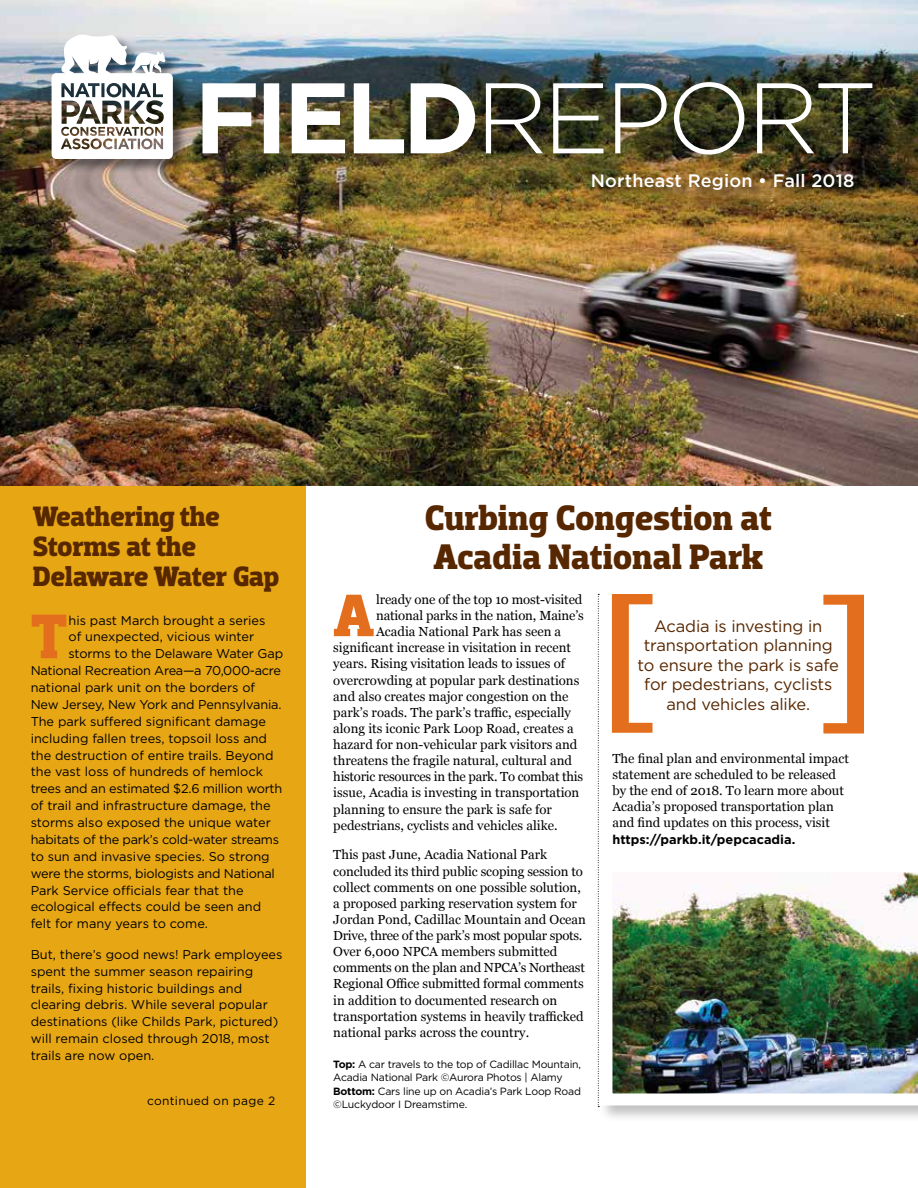
<style>
.page{position:relative;width:918px;height:1188px;background:#fff}
.page>*{position:absolute;margin:0;border:0;box-sizing:border-box;transform-origin:0 0}
.t1{font:700 64.2px "Dobra Slab";color:#e36f1e}
.t2{font:700 60.6px "Dobra Slab";color:#e36f1e}
.t3{font:700 36px/39px "Dobra Slab";color:#572700}
.t4{font:700 28.5px/30px "Dobra Slab";letter-spacing:-.02em;color:#572700}
.t5{font:500 18px "Gotham";letter-spacing:.01em;color:#fff}
.t6{font:16.5px/19.5px "Gotham";letter-spacing:-.01em;color:#572700;text-align:center}
.t7{font:13.2px/16.2px "Georgia";color:#000}
.t8{font:13.2px "Georgia";letter-spacing:-.02em;color:#000}
.t9{font:12.75px/17px "Gotham";color:#000}
.t10{font:12.75px "Gotham";letter-spacing:-.02em;color:#000}
.t11{font:700 12.75px "Gotham";color:#000}
.t12{font:12px "Gotham";letter-spacing:.025em;color:#000}
.t13{font:10.5px/13.5px "Gotham";letter-spacing:-.02em;color:#000}
.s1{font-weight:700}
</style>
<div class="page">
<img style="left:0;top:0;width:918px;height:486px">
<div style="left:0;top:486px;width:306px;height:702px;background:#e7a614"></div>
<div style="left:51px;top:34px;width:137px;height:140px;background:#000;opacity:.5"></div>
<img style="left:52px;top:35px;width:121px;height:124px">
<div style="left:591px;top:173px;width:277px;height:32px;background:#000;opacity:.75"></div>
<img style="left:202px;top:82px;width:670px;height:73px">
<div style="left:599px;top:859px;width:319px;height:264px;background:#000;opacity:.25"></div>
<img style="left:600px;top:860px;width:318px;height:246px">
<svg style="left:823px;top:595px;width:41px;height:139px"></svg>
<svg style="left:612px;top:594px;width:41px;height:139px"></svg>
<svg style="left:598px;top:594px;width:1px;height:513px"></svg>
<h3 class="t5" style="left:591px;top:170px;width:265px">Northeast Region • Fall 2018</h3>
<h3 class="t4" style="left:33px;top:501px;width:248px">Weathering the<br>Storms at the<br>Delaware Water Gap</h3>
<h1 class="t1" style="left:31px;top:599px;width:38px">T</h1>
<p class="t9" style="left:69px;top:611px;width:198px">his past March brought a series</p>
<p class="t9" style="left:69px;top:628px;width:187px">of unexpected, vicious winter</p>
<p class="t9" style="left:69px;top:645px;width:216px">storms to the Delaware Water Gap</p>
<p class="t10" style="left:31px;top:664px;width:252px">National Recreation Area—a 70,000-acre</p>
<p class="t9" style="left:31px;top:679px;width:226px">national park unit on the borders of</p>
<p class="t9" style="left:31px;top:696px;width:252px">New Jersey, New York and Pennsylvania.</p>
<p class="t9" style="left:31px;top:713px;width:237px">The park suffered significant damage</p>
<p class="t9" style="left:31px;top:729px;width:238px">including fallen trees, topsoil loss and</p>
<p class="t9" style="left:31px;top:746px;width:244px">the destruction of entire trails. Beyond</p>
<p class="t9" style="left:31px;top:763px;width:234px">the vast loss of hundreds of hemlock</p>
<p class="t10" style="left:31px;top:782px;width:253px">trees and an estimated $2.6 million worth</p>
<p class="t9" style="left:31px;top:797px;width:241px">of trail and infrastructure damage, the</p>
<p class="t9" style="left:31px;top:814px;width:242px">storms also exposed the unique water</p>
<p class="t10" style="left:31px;top:832px;width:250px">habitats of the park’s cold-water streams</p>
<p class="t9" style="left:31px;top:848px;width:240px">to sun and invasive species. So strong</p>
<p class="t10" style="left:31px;top:866px;width:246px">were the storms, biologists and National</p>
<p class="t9" style="left:31px;top:881px;width:215px">Park Service officials fear that the</p>
<p class="t9" style="left:31px;top:898px;width:232px">ecological effects could be seen and</p>
<p class="t9" style="left:31px;top:915px;width:179px">felt for many years to come.</p>
<p class="t9" style="left:31px;top:946px;width:253px">But, there’s good news! Park employees spent the summer season repairing trails, fixing historic buildings and clearing debris. While several popular destinations (like Childs Park, pictured) will remain closed through 2018, most trails are now open.</p>
<p class="t12" style="left:147px;top:1094px;width:130px">continued on page 2</p>
<h3 class="t3" style="left:425px;top:499px;width:349px">Curbing Congestion at<br>Acadia National Park</h3>
<h2 class="t2" style="left:333px;top:580px;width:42px">A</h2>
<p class="t7" style="left:376px;top:591px;width:208px">lready one of the top 10 most-visited</p>
<p class="t7" style="left:376px;top:607px;width:209px">national parks in the nation, Maine’s</p>
<p class="t7" style="left:376px;top:623px;width:187px">Acadia National Park has seen a</p>
<p class="t7" style="left:333px;top:639px;width:239px">significant increase in visitation in recent</p>
<p class="t7" style="left:333px;top:655px;width:233px">years. Rising visitation leads to issues of</p>
<p class="t7" style="left:333px;top:671px;width:248px">overcrowding at popular park destinations</p>
<p class="t7" style="left:333px;top:688px;width:237px">and also creates major congestion on the</p>
<p class="t7" style="left:333px;top:704px;width:239px">park’s roads. The park’s traffic, especially</p>
<p class="t7" style="left:333px;top:720px;width:242px">along its iconic Park Loop Road, creates a</p>
<p class="t7" style="left:333px;top:736px;width:246px">hazard for non-vehicular park visitors and</p>
<p class="t7" style="left:333px;top:752px;width:240px">threatens the fragile natural, cultural and</p>
<p class="t8" style="left:333px;top:767px;width:251px">historic resources in the park. To combat this</p>
<p class="t7" style="left:333px;top:784px;width:248px">issue, Acadia is investing in transportation</p>
<p class="t7" style="left:333px;top:800px;width:220px">planning to ensure the park is safe for</p>
<p class="t7" style="left:333px;top:817px;width:226px">pedestrians, cyclists and vehicles alike.</p>
<p class="t7" style="left:333px;top:846px;width:254px">This past June, Acadia National Park concluded its third public scoping session to collect comments on one possible solution, a proposed parking reservation system for Jordan Pond, Cadillac Mountain and Ocean Drive, three of the park’s most popular spots.<br>Over 6,000 NPCA members submitted comments on the plan and NPCA’s Northeast Regional Office submitted formal comments in addition to documented research on transportation systems in heavily trafficked national parks across the country.</p>
<p class="t13" style="left:333px;top:1057px;width:249px"><span class="s1">Top:</span> A car travels to the top of Cadillac Mountain, Acadia National Park ©Aurora Photos | Alamy <span class="s1">Bottom:</span> Cars line up on Acadia’s Park Loop Road ©Luckydoor I Dreamstime.</p>
<p class="t6" style="left:638px;top:616px;width:203px">Acadia is investing in transportation planning to ensure the park is safe for pedestrians, cyclists and vehicles alike.</p>
<p class="t7" style="left:612px;top:750px;width:238px">The final plan and environmental impact statement are scheduled to be released by the end of 2018. To learn more about Acadia’s proposed transportation plan and find updates on this process, visit</p>
<p class="t11" style="left:612px;top:832px;width:184px">https://parkb.it/pepcacadia.</p>
</div>
